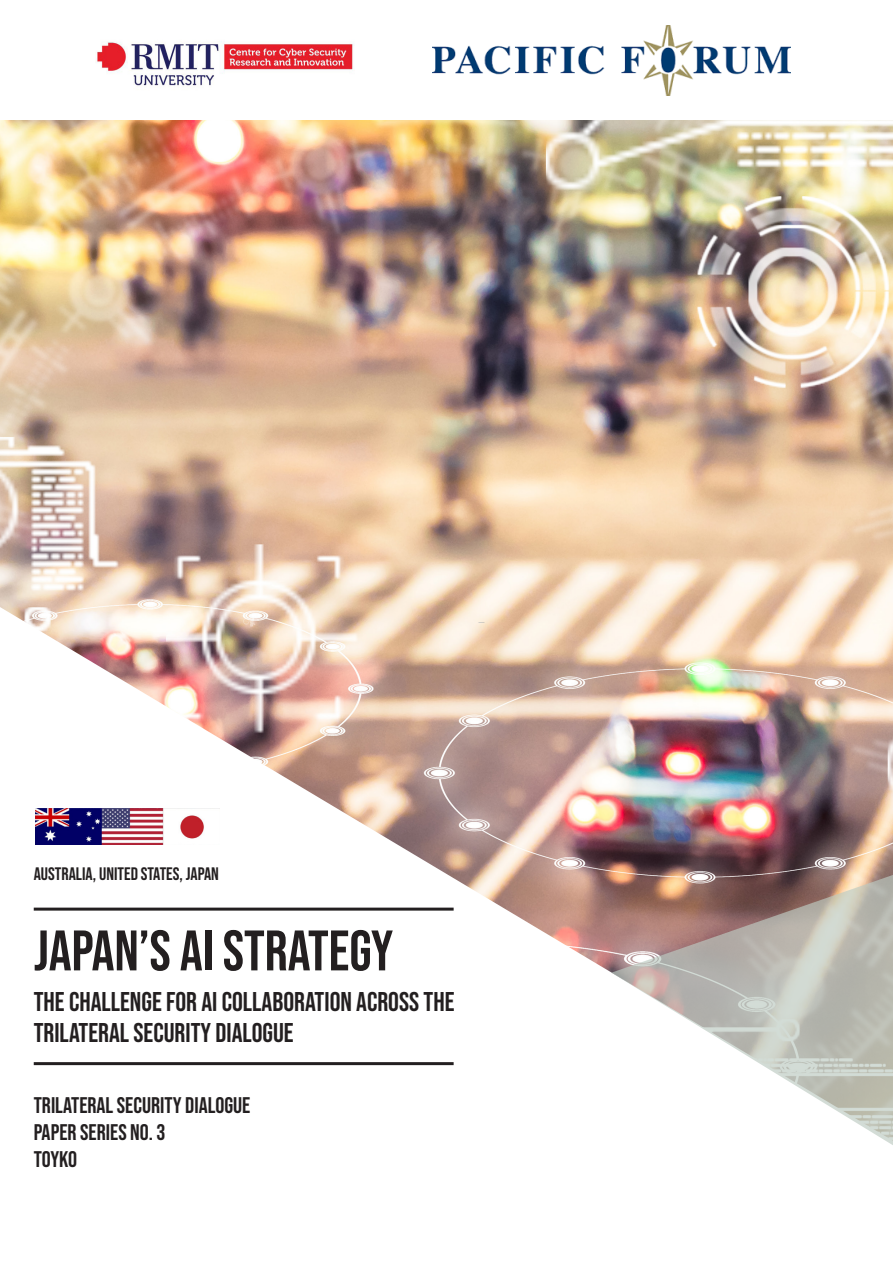
<style>
.page{position:relative;width:893px;height:1263px;background:#fff}
.page>*{position:absolute;margin:0;border:0;box-sizing:border-box;transform-origin:0 0}
.t1{font:57px "Bebas Neue";color:#231f20}
.t2{font:27px/31.5px "Bebas Neue";color:#231f20}
.t3{font:22.5px "Bebas Neue";color:#231f20}
.t4{font:18px "Bebas Neue";color:#231f20}
</style>
<div class="page">
<img style="left:0;top:120px;width:893px;height:487px">
<img style="left:96px;top:41px;width:258px;height:46px">
<img style="left:0;top:607px;width:893px;height:459px">
<img style="left:36px;top:809px;width:184px;height:36px">
<hr style="left:34px;top:908px;width:420px;height:3px;background:#231f20">
<hr style="left:34px;top:1062px;width:420px;height:3px;background:#231f20">
<svg style="left:611px;top:864px;width:282px;height:281px"></svg>
<img style="left:433px;top:25px;width:357px;height:70px">
<p class="t4" style="left:34px;top:864px;width:187px">AUSTRALIA, UNITED STATES, JAPAN</p>
<p class="t1" style="left:34px;top:918px;width:361px">JAPAN’S AI STRATEGY</p>
<p class="t2" style="left:34px;top:985px;width:422px">THE CHALLENGE FOR AI COLLABORATION ACROSS THE<br>TRILATERAL SECURITY DIALOGUE</p>
<p class="t3" style="left:34px;top:1092px;width:218px">TRILATERAL SECURITY DIALOGUE</p>
<p class="t3" style="left:34px;top:1119px;width:133px">PAPER SERIES NO. 3</p>
<p class="t3" style="left:34px;top:1146px;width:45px">TOYKO</p>
</div>
